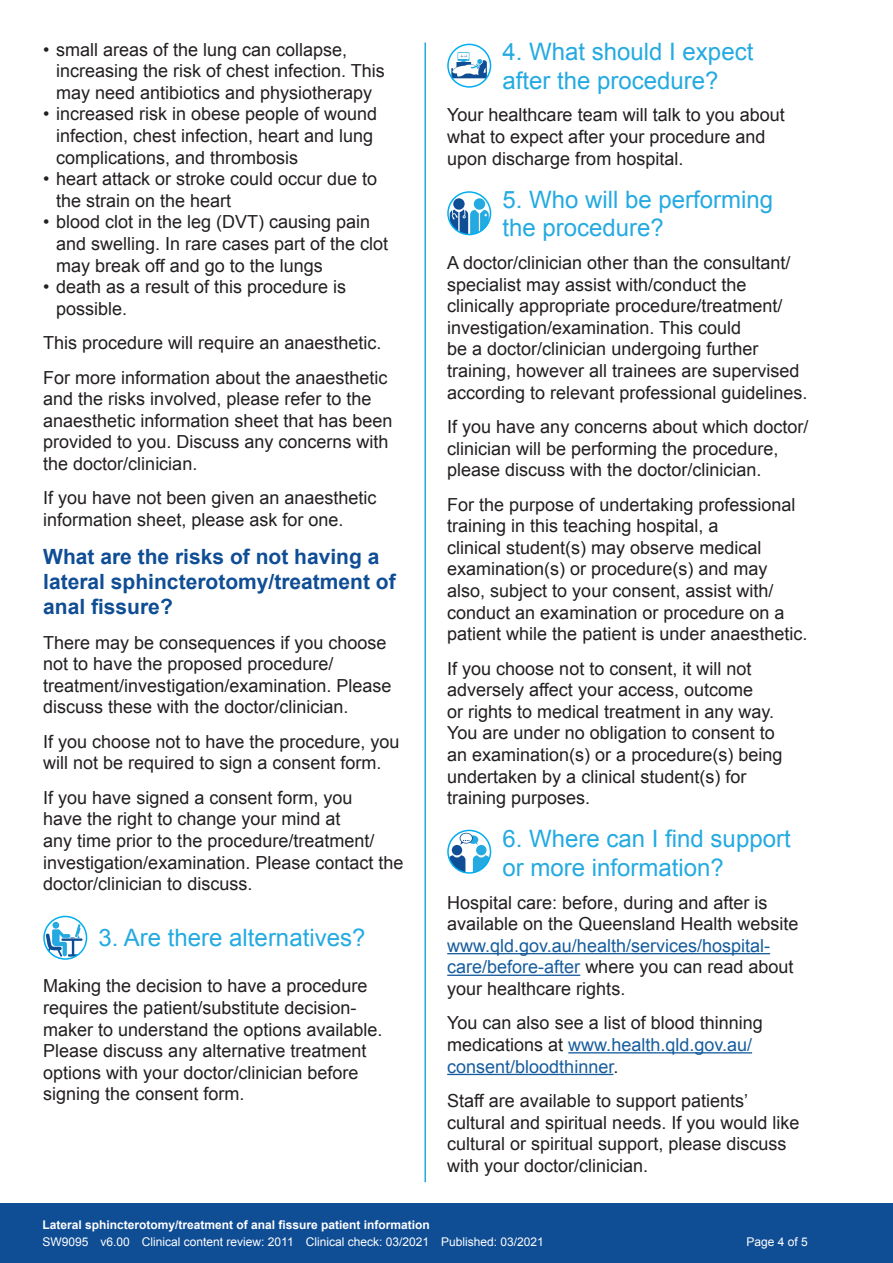
<style>
.page{position:relative;width:893px;height:1263px;background:#fff}
.page>*{position:absolute;margin:0;border:0;box-sizing:border-box;transform-origin:0 0}
.t1{font:24px/28.8px "Arial";color:#24aae1}
.t2{font:700 21px/25.2px "Arial";color:#0f4d95}
.t3{font:18px/21.6px "Arial";color:#231f20}
.t4{font:12px "Arial";color:#fff}
.t5{font:700 12px "Arial";color:#fff}
.s1{color:#175d9e}
</style>
<div class="page">
<hr style="left:892px;top:1178px;width:1px;height:85px;background:#0f4d95">
<div style="left:0;top:1203px;width:893px;height:60px;background:#0f4d95"></div>
<hr style="left:424px;top:43px;width:2px;height:1139px;background:#24aae1">
<hr style="left:447px;top:953px;width:323px;height:1px;background:#175d9e">
<hr style="left:447px;top:975px;width:133px;height:1px;background:#175d9e">
<hr style="left:568px;top:1052px;width:184px;height:1px;background:#175d9e">
<hr style="left:447px;top:1074px;width:166px;height:1px;background:#175d9e">
<svg style="left:448px;top:44px;width:42px;height:43px"></svg>
<svg style="left:450px;top:52px;width:38px;height:32px"></svg>
<div style="left:447px;top:44px;width:44px;height:44px;border:2px solid #00aeef;border-radius:50%"></div>
<svg style="left:448px;top:192px;width:42px;height:43px"></svg>
<svg style="left:450px;top:198px;width:39px;height:37px"></svg>
<div style="left:474px;top:198px;width:11px;height:12px;background:#24aae1;border-radius:50%"></div>
<div style="left:447px;top:191px;width:44px;height:44px;border:2px solid #00aeef;border-radius:50%"></div>
<svg style="left:449px;top:833px;width:41px;height:40px"></svg>
<div style="left:476px;top:845px;width:10px;height:10px;background:#24aae1;border-radius:50%"></div>
<div style="left:447px;top:830px;width:44px;height:44px;border:2px solid #00aeef;border-radius:50%"></div>
<svg style="left:44px;top:916px;width:43px;height:43px"></svg>
<svg style="left:45px;top:924px;width:38px;height:33px"></svg>
<div style="left:43px;top:916px;width:44px;height:44px;border:2px solid #00aeef;border-radius:50%"></div>
<p class="t3" style="left:56px;top:39px;width:330px;text-indent:-13px">• small areas of the lung can collapse, increasing the risk of chest infection. This may need antibiotics and physiotherapy</p>
<p class="t3" style="left:56px;top:103px;width:323px;text-indent:-13px">• increased risk in obese people of wound infection, chest infection, heart and lung complications, and thrombosis</p>
<p class="t3" style="left:56px;top:168px;width:323px;text-indent:-13px">• heart attack or stroke could occur due to the strain on the heart</p>
<p class="t3" style="left:56px;top:211px;width:334px;text-indent:-13px">• blood clot in the leg (DVT) causing pain and swelling. In rare cases part of the clot may break off and go to the lungs</p>
<p class="t3" style="left:56px;top:276px;width:292px;text-indent:-13px">• death as a result of this procedure is possible.</p>
<p class="t3" style="left:43px;top:332px;width:340px">This procedure will require an anaesthetic.</p>
<p class="t3" style="left:43px;top:367px;width:351px">For more information about the anaesthetic and the risks involved, please refer to the anaesthetic information sheet that has been provided to you. Discuss any concerns with the doctor/clinician.</p>
<p class="t3" style="left:43px;top:487px;width:335px">If you have not been given an anaesthetic information sheet, please ask for one.</p>
<p class="t2" style="left:43px;top:545px;width:354px">What are the risks of not having a lateral sphincterotomy/treatment of anal fissure?</p>
<p class="t3" style="left:43px;top:632px;width:350px">There may be consequences if you choose not to have the proposed procedure/ treatment/investigation/examination. Please discuss these with the doctor/clinician.</p>
<p class="t3" style="left:43px;top:731px;width:358px">If you choose not to have the procedure, you will not be required to sign a consent form.</p>
<p class="t3" style="left:43px;top:787px;width:362px">If you have signed a consent form, you<br>have the right to change your mind at<br>any time prior to the procedure/treatment/ investigation/examination. Please contact the doctor/clinician to discuss.</p>
<p class="t1" style="left:99px;top:924px;width:268px">3. Are there alternatives?</p>
<p class="t3" style="left:43px;top:975px;width:341px">Making the decision to have a procedure requires the patient/substitute decision&shy;maker to understand the options available.<br>Please discuss any alternative treatment options with your doctor/clinician before signing the consent form.</p>
<p class="t1" style="left:502px;top:37px;width:252px">4. What should I expect after the procedure?</p>
<p class="t3" style="left:447px;top:104px;width:339px">Your healthcare team will talk to you about what to expect after your procedure and upon discharge from hospital.</p>
<p class="t1" style="left:502px;top:185px;width:272px">5. Who will be performing the procedure?</p>
<p class="t3" style="left:447px;top:252px;width:362px">A doctor/clinician other than the consultant/ specialist may assist with/conduct the clinically appropriate procedure/treatment/ investigation/examination. This could<br>be a doctor/clinician undergoing further training, however all trainees are supervised according to relevant professional guidelines.</p>
<p class="t3" style="left:447px;top:416px;width:363px">If you have any concerns about which doctor/ clinician will be performing the procedure, please discuss with the doctor/clinician.</p>
<p class="t3" style="left:447px;top:494px;width:362px">For the purpose of undertaking professional training in this teaching hospital, a<br>clinical student(s) may observe medical examination(s) or procedure(s) and may also, subject to your consent, assist with/ conduct an examination or procedure on a patient while the patient is under anaesthetic.</p>
<p class="t3" style="left:447px;top:658px;width:337px">If you choose not to consent, it will not adversely affect your access, outcome<br>or rights to medical treatment in any way.<br>You are under no obligation to consent to an examination(s) or a procedure(s) being undertaken by a clinical student(s) for training purposes.</p>
<p class="t1" style="left:502px;top:824px;width:290px">6. Where can I find support or more information?</p>
<p class="t3" style="left:447px;top:892px;width:353px">Hospital care: before, during and after is available on the Queensland Health website <span class="s1">www.qld.gov.au/health/services/hospital&shy;care/before-after</span> where you can read about your healthcare rights.</p>
<p class="t3" style="left:447px;top:1012px;width:317px">You can also see a list of blood thinning medications at <span class="s1">www.health.qld.gov.au/ consent/bloodthinner</span>.</p>
<p class="t3" style="left:447px;top:1090px;width:354px">Staff are available to support patients’ cultural and spiritual needs. If you would like cultural or spiritual support, please discuss with your doctor/clinician.</p>
<p class="t5" style="left:43px;top:1217px;width:389px">Lateral sphincterotomy/treatment of anal fissure patient information</p>
<p class="t4" style="left:43px;top:1234px;width:503px">SW9095 v6.00 Clinical content review: 2011 Clinical check: 03/2021 Published: 03/2021</p>
<p class="t4" style="left:746px;top:1234px;width:63px">Page 4 of 5</p>
</div>
